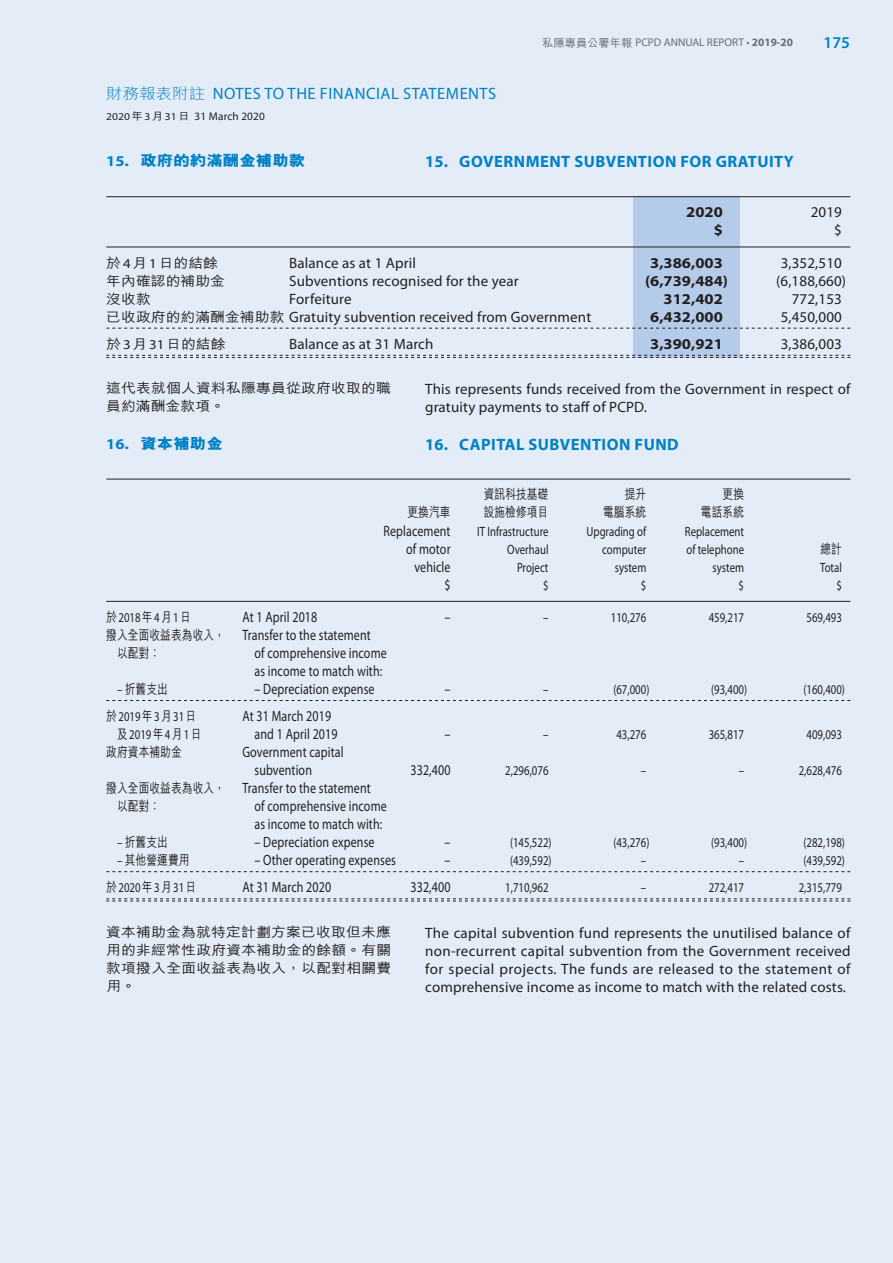
<style>
.page{position:relative;width:893px;height:1263px;background:#e4edf7}
.page>*{position:absolute;margin:0;border:0;box-sizing:border-box;transform-origin:0 0}
.t1{font:700 16.5px "Myriad Pro";letter-spacing:.03em;color:#0080c5}
.t2{font:16.5px "Myriad Pro";letter-spacing:.03em;color:#0080c5}
.t3{font:600 16.5px "Myriad Pro";color:#0080c5}
.t4{font:15px/18px "Myriad Pro";letter-spacing:.01em;color:#231f20}
.t5{font:15px/18px "Myriad Pro";letter-spacing:.01em;color:#231f20;scale:.8 1}
.t6{font:700 15px "Myriad Pro";color:#231f20;scale:1.1 1}
.t7{font:800 15px "M Hei HK";color:#0080c5;scale:1.1 1}
.t8{font:13.5px "Myriad Pro";color:#231f20;scale:.8 1}
.t9{font:500 13.5px/18px "M Hei HK";color:#231f20;scale:1.1 1}
.t10{font:500 13.5px "M Hei HK";color:#231f20;scale:.8 1}
.t11{font:11.25px "Myriad Pro";color:#6c6d70}
.t12{font:11.25px "Myriad Pro";letter-spacing:.01em;color:#231f20}
.s1{font-family:"M Hei HK";font-weight:500}
.s2{font-weight:700}
.s3{font-family:"M Hei HK";font-weight:300;font-size:15px}
.s4{font-size:10.5px}
.s5{font-family:"M Hei HK";font-weight:500;font-size:10.5px}
.s6{font-family:"Myriad Pro";font-weight:700}
.s7{font-family:"Myriad Pro";font-weight:400}
.s8{font-family:"M Hei HK";font-weight:500;font-size:13.5px}
</style>
<div class="page">
<div style="left:634px;top:197px;width:106px;height:161px;background:#b4cce9"></div>
<hr style="left:106px;top:196px;width:744px;height:1px;background:#231f20">
<hr style="left:106px;top:247px;width:744px;height:1px;background:#231f20">
<svg style="left:106px;top:328px;width:744px;height:1px"></svg>
<svg style="left:106px;top:355px;width:744px;height:3px"></svg>
<hr style="left:106px;top:479px;width:744px;height:1px;background:#231f20">
<hr style="left:106px;top:601px;width:744px;height:1px;background:#231f20">
<svg style="left:106px;top:700px;width:744px;height:1px"></svg>
<svg style="left:106px;top:871px;width:744px;height:1px"></svg>
<svg style="left:106px;top:898px;width:744px;height:3px"></svg>
<p class="t11" style="left:542px;top:36px;width:252px"><span class="s1">私隱專員公署年報</span> PCPD ANNUAL REPORT • <span class="s2">2019-20</span></p>
<p class="t3" style="left:823px;top:32px;width:28px">175</p>
<p class="t2" style="left:106px;top:83px;width:232px"><span class="s3">財務報表附註</span> N OTES TO THE FINANCIAL</p>
<p class="t2" style="left:403px;top:83px;width:20px">STATEMENT</p>
<p class="t2" style="left:488px;top:83px;width:10px">S</p>
<p class="t12" style="left:106px;top:110px;width:160px"><span class="s4">2020</span><span class="s5">年</span><span class="s4">3</span><span class="s5">月</span><span class="s4">31</span><span class="s5">日</span> 31 march 2020</p>
<p class="t7" style="left:106px;top:153px;width:182px"><span class="s6">15.</span> 政府的約滿酬金補助款</p>
<p class="t1" style="left:425px;top:151px;width:370px">15. GOVERNMENT SUBVENTION FOR GRATUITY</p>
<p class="t6" style="left:686px;top:203px;width:35px">2020</p>
<p class="t4" style="left:811px;top:203px;width:33px">2019</p>
<p class="t6" style="left:714px;top:221px;width:10px">$</p>
<p class="t4" style="left:834px;top:221px;width:9px">$</p>
<p class="t9" style="left:106px;top:253px;width:103px">於<span class="s7">4</span>月<span class="s7">1</span>日的結餘</p>
<p class="t4" style="left:289px;top:253px;width:129px">Balance as at 1 April</p>
<p class="t6" style="left:650px;top:253px;width:68px">3,386,003</p>
<p class="t4" style="left:781px;top:253px;width:63px">3,352,510</p>
<p class="t9" style="left:106px;top:271px;width:110px">年內確認的補助金</p>
<p class="t4" style="left:289px;top:271px;width:231px">Subventions recognised for the year</p>
<p class="t6" style="left:645px;top:271px;width:77px">(6,739,484)</p>
<p class="t4" style="left:776px;top:271px;width:72px">(6,188,660)</p>
<p class="t9" style="left:106px;top:289px;width:42px">沒收款</p>
<p class="t4" style="left:289px;top:289px;width:64px">Forfeiture</p>
<p class="t6" style="left:664px;top:289px;width:55px">312,402</p>
<p class="t4" style="left:792px;top:289px;width:52px">772,153</p>
<p class="t4" style="left:106px;top:307px;width:486px"><span class="s8">已收政府的約滿酬金補助款</span> Gratuity subvention received from Government</p>
<p class="t6" style="left:650px;top:307px;width:68px">6,432,000</p>
<p class="t4" style="left:781px;top:307px;width:63px">5,450,000</p>
<p class="t9" style="left:106px;top:334px;width:110px">於<span class="s7">3</span>月<span class="s7">31</span>日的結餘</p>
<p class="t4" style="left:289px;top:335px;width:146px">Balance as at 31 March</p>
<p class="t6" style="left:650px;top:334px;width:68px">3,390,921</p>
<p class="t4" style="left:781px;top:335px;width:63px">3,386,003</p>
<p class="t9" style="left:106px;top:378px;width:260px">這代表就個人資料私隱專員從政府收取的職員約滿酬金款項。</p>
<p class="t7" style="left:106px;top:436px;width:107px"><span class="s6">16.</span> 資本補助金</p>
<p class="t10" style="left:484px;top:484px;width:82px">資訊科技基礎</p>
<p class="t10" style="left:625px;top:484px;width:28px">提升</p>
<p class="t10" style="left:722px;top:484px;width:29px">更換</p>
<p class="t10" style="left:407px;top:502px;width:56px">更換汽車</p>
<p class="t10" style="left:484px;top:502px;width:83px">設施檢修項目</p>
<p class="t10" style="left:603px;top:502px;width:55px">電腦系統</p>
<p class="t10" style="left:701px;top:502px;width:56px">電話系統</p>
<p class="t5" style="left:384px;top:521px;width:85px">Replacement</p>
<p class="t8" style="left:477px;top:523px;width:91px">it infrastructure</p>
<p class="t8" style="left:586px;top:523px;width:76px">Upgrading of</p>
<p class="t8" style="left:685px;top:523px;width:76px">Replacement</p>
<p class="t5" style="left:406px;top:539px;width:57px">of motor</p>
<p class="t8" style="left:507px;top:541px;width:53px">Overhaul</p>
<p class="t8" style="left:602px;top:541px;width:57px">computer</p>
<p class="t8" style="left:686px;top:541px;width:74px">of telephone</p>
<p class="t10" style="left:820px;top:539px;width:29px">總計</p>
<p class="t5" style="left:415px;top:557px;width:47px">vehicle</p>
<p class="t8" style="left:517px;top:559px;width:41px">Project</p>
<p class="t8" style="left:615px;top:559px;width:41px">system</p>
<p class="t8" style="left:713px;top:559px;width:41px">system</p>
<p class="t8" style="left:820px;top:559px;width:29px">total</p>
<p class="t5" style="left:444px;top:575px;width:9px">$</p>
<p class="t8" style="left:543px;top:577px;width:8px">$</p>
<p class="t8" style="left:641px;top:577px;width:8px">$</p>
<p class="t8" style="left:739px;top:577px;width:8px">$</p>
<p class="t8" style="left:836px;top:577px;width:8px">$</p>
<p class="t8" style="left:106px;top:609px;width:107px"><span class="s1">於</span>2018<span class="s1">年</span>4<span class="s1">月</span>1<span class="s1">日</span></p>
<p class="t5" style="left:242px;top:608px;width:95px">At 1 April 2018</p>
<p class="t5" style="left:445px;top:608px;width:9px">–</p>
<p class="t8" style="left:543px;top:609px;width:8px">–</p>
<p class="t8" style="left:611px;top:609px;width:46px">110,276</p>
<p class="t8" style="left:709px;top:609px;width:46px">459,217</p>
<p class="t8" style="left:806px;top:609px;width:46px">569,493</p>
<p class="t5" style="left:106px;top:626px;width:332px"><span class="s8">撥入全面收益表為收入，</span> Transfer to the statement</p>
<p class="t10" style="left:117px;top:643px;width:55px">以配對：</p>
<p class="t5" style="left:254px;top:644px;width:167px">of comprehensive income as income to match with:</p>
<p class="t10" style="left:117px;top:679px;width:65px"><span class="s7">–</span> 折舊支出</p>
<p class="t5" style="left:254px;top:680px;width:152px">– Depreciation expense</p>
<p class="t5" style="left:445px;top:680px;width:9px">–</p>
<p class="t8" style="left:543px;top:681px;width:8px">–</p>
<p class="t8" style="left:613px;top:681px;width:47px">(67,000)</p>
<p class="t8" style="left:711px;top:681px;width:47px">(93,400)</p>
<p class="t8" style="left:803px;top:681px;width:54px">(160,400)</p>
<p class="t8" style="left:106px;top:708px;width:114px"><span class="s1">於</span>2019<span class="s1">年</span>3<span class="s1">月</span>31<span class="s1">日</span></p>
<p class="t5" style="left:242px;top:707px;width:113px">At 31 March 2019</p>
<p class="t8" style="left:117px;top:726px;width:107px"><span class="s1">及</span>2019<span class="s1">年</span>4<span class="s1">月</span>1<span class="s1">日</span></p>
<p class="t5" style="left:254px;top:725px;width:105px">and 1 April 2019</p>
<p class="t5" style="left:445px;top:725px;width:9px">–</p>
<p class="t8" style="left:543px;top:726px;width:8px">–</p>
<p class="t8" style="left:616px;top:726px;width:39px">43,276</p>
<p class="t8" style="left:709px;top:726px;width:46px">365,817</p>
<p class="t8" style="left:806px;top:726px;width:46px">409,093</p>
<p class="t10" style="left:106px;top:742px;width:96px">政府資本補助金</p>
<p class="t5" style="left:254px;top:743px;width:113px;text-indent:-12px">Government capital subvention</p>
<p class="t4" style="left:425px;top:380px;width:427px">This represents funds received from the Government in respect of gratuity payments to staff of PCPD.</p>
<p class="t1" style="left:425px;top:433px;width:255px">16. CAPITAL SUBVENTION FUND</p>
<p class="t5" style="left:410px;top:761px;width:52px">332,400</p>
<p class="t8" style="left:505px;top:762px;width:56px">2,296,076</p>
<p class="t8" style="left:641px;top:762px;width:8px">–</p>
<p class="t8" style="left:739px;top:762px;width:8px">–</p>
<p class="t8" style="left:799px;top:762px;width:56px">2,628,476</p>
<p class="t5" style="left:106px;top:779px;width:332px"><span class="s8">撥入全面收益表為收入，</span> Transfer to the statement</p>
<p class="t10" style="left:117px;top:796px;width:55px">以配對：</p>
<p class="t5" style="left:254px;top:797px;width:167px">of comprehensive income as income to match with:</p>
<p class="t10" style="left:117px;top:832px;width:65px"><span class="s7">–</span> 折舊支出</p>
<p class="t5" style="left:254px;top:833px;width:152px">– Depreciation expense</p>
<p class="t5" style="left:445px;top:833px;width:9px">–</p>
<p class="t8" style="left:510px;top:834px;width:54px">(145,522)</p>
<p class="t8" style="left:613px;top:834px;width:47px">(43,276)</p>
<p class="t8" style="left:711px;top:834px;width:47px">(93,400)</p>
<p class="t8" style="left:803px;top:834px;width:54px">(282,198)</p>
<p class="t10" style="left:117px;top:850px;width:92px"><span class="s7">–</span> 其他營運費用</p>
<p class="t5" style="left:254px;top:851px;width:178px">– Other operating expenses</p>
<p class="t5" style="left:445px;top:851px;width:9px">–</p>
<p class="t8" style="left:510px;top:852px;width:54px">(439,592)</p>
<p class="t8" style="left:641px;top:852px;width:8px">–</p>
<p class="t8" style="left:739px;top:852px;width:8px">–</p>
<p class="t8" style="left:803px;top:852px;width:54px">(439,592)</p>
<p class="t8" style="left:106px;top:879px;width:114px"><span class="s1">於</span>2020<span class="s1">年</span>3<span class="s1">月</span>31<span class="s1">日</span></p>
<p class="t5" style="left:242px;top:878px;width:113px">At 31 March 2020</p>
<p class="t5" style="left:410px;top:878px;width:52px">332,400</p>
<p class="t8" style="left:505px;top:879px;width:56px">1,710,962</p>
<p class="t8" style="left:641px;top:879px;width:8px">–</p>
<p class="t8" style="left:709px;top:879px;width:46px">272,417</p>
<p class="t8" style="left:799px;top:879px;width:56px">2,315,779</p>
<p class="t9" style="left:106px;top:922px;width:261px;text-align:justify">資本補助金為就特定計劃方案已收取但未應用的非經常性政府資本補助金的餘額。有關款項撥入全面收益表為收入，以配對相關費用。</p>
<p class="t4" style="left:425px;top:924px;width:427px;text-align:justify">The capital subvention fund represents the unutilised balance of non-recurrent capital subvention from the Government received for special projects. The funds are released to the statement of comprehensive income as income to match with the related costs.</p>
</div>
